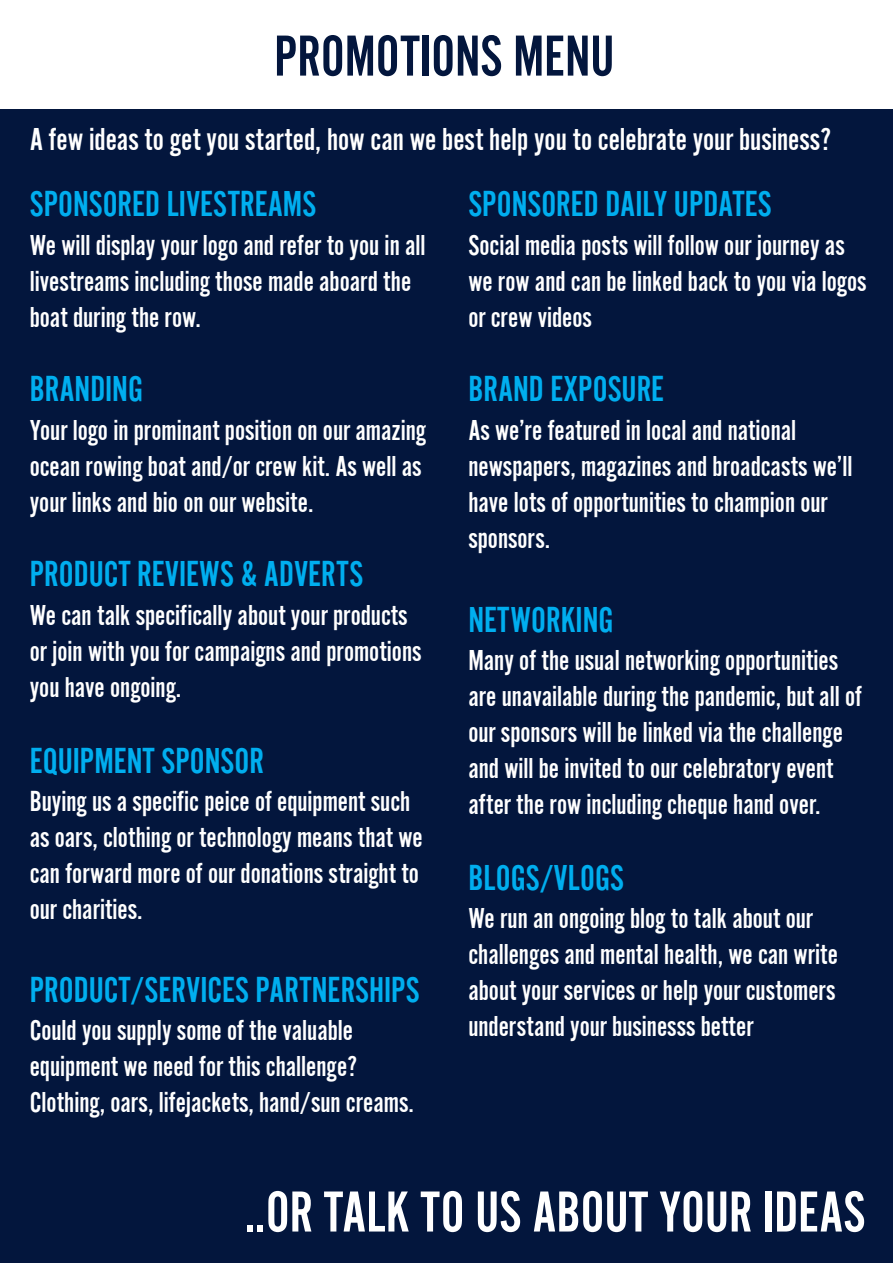
<style>
.page{position:relative;width:893px;height:1263px;background:#fff}
.page>*{position:absolute;margin:0;border:0;box-sizing:border-box;transform-origin:0 0}
.t1{font:60px "Alternate Got No 2 D";color:#fff}
.t2{font:60px "Alternate Got No 2 D";color:#03163d}
.t3{font:37.5px "Alternate Got No 2 D";color:#00aeef}
.t4{font:33px "Alternate Got No 2 D";color:#fff}
.t5{font:30px/36px "Alternate Got No 2 D";color:#fff}
</style>
<div class="page">
<div style="left:0;top:109px;width:893px;height:1154px;background:#03163d"></div>
<p class="t2" style="left:274px;top:25px;width:342px">PROMOTIONS MENU</p>
<p class="t4" style="left:30px;top:122px;width:803px">A few ideas to get you started, how can we best help you to celebrate your business?</p>
<p class="t3" style="left:30px;top:185px;width:288px">SPONSORED LIVESTREAMS</p>
<p class="t3" style="left:468px;top:185px;width:305px">SPONSORED DAILY UPDATES</p>
<p class="t5" style="left:30px;top:227px;width:397px">We will display your logo and refer to you in all livestreams including those made aboard the boat during the row.</p>
<p class="t5" style="left:468px;top:227px;width:400px">Social media posts will follow our journey as we row and can be linked back to you via logos or crew videos</p>
<p class="t3" style="left:30px;top:370px;width:115px">BRANDING</p>
<p class="t3" style="left:468px;top:370px;width:197px">BRAND EXPOSURE</p>
<p class="t5" style="left:30px;top:411px;width:398px">Your logo in prominant position on our amazing ocean rowing boat and/or crew kit. As well as your links and bio on our website.</p>
<p class="t3" style="left:30px;top:555px;width:335px">PRODUCT REVIEWS &amp; ADVERTS</p>
<p class="t5" style="left:30px;top:596px;width:393px">We can talk specifically about your products or join with you for campaigns and promotions you have ongoing.</p>
<p class="t3" style="left:30px;top:741px;width:236px">EQUIPMENT SPONSOR</p>
<p class="t5" style="left:30px;top:783px;width:394px">Buying us a specific peice of equipment such as oars, clothing or technology means that we can forward more of our donations straight to our charities.</p>
<p class="t3" style="left:30px;top:970px;width:391px">PRODUCT/SERVICES PARTNERSHIPS</p>
<p class="t5" style="left:30px;top:1012px;width:385px">Could you supply some of the valuable equipment we need for this challenge?<br>Clothing, oars, lifejackets, hand/sun creams.</p>
<p class="t5" style="left:468px;top:411px;width:386px">As we’re featured in local and national newspapers, magazines and broadcasts we’ll have lots of opportunities to champion our sponsors.</p>
<p class="t3" style="left:468px;top:600px;width:147px">NETWORKING</p>
<p class="t5" style="left:468px;top:642px;width:395px">Many of the usual networking opportunities are unavailable during the pandemic, but all of our sponsors will be linked via the challenge and will be invited to our celebratory event after the row including cheque hand over.</p>
<p class="t3" style="left:468px;top:858px;width:157px">BLOGS/VLOGS</p>
<p class="t5" style="left:468px;top:900px;width:371px">We run an ongoing blog to talk about our challenges and mental health, we can write about your services or help your customers understand your businesss better</p>
<p class="t1" style="left:244px;top:1181px;width:623px">..OR TALK TO US ABOUT YOUR IDEAS</p>
</div>
